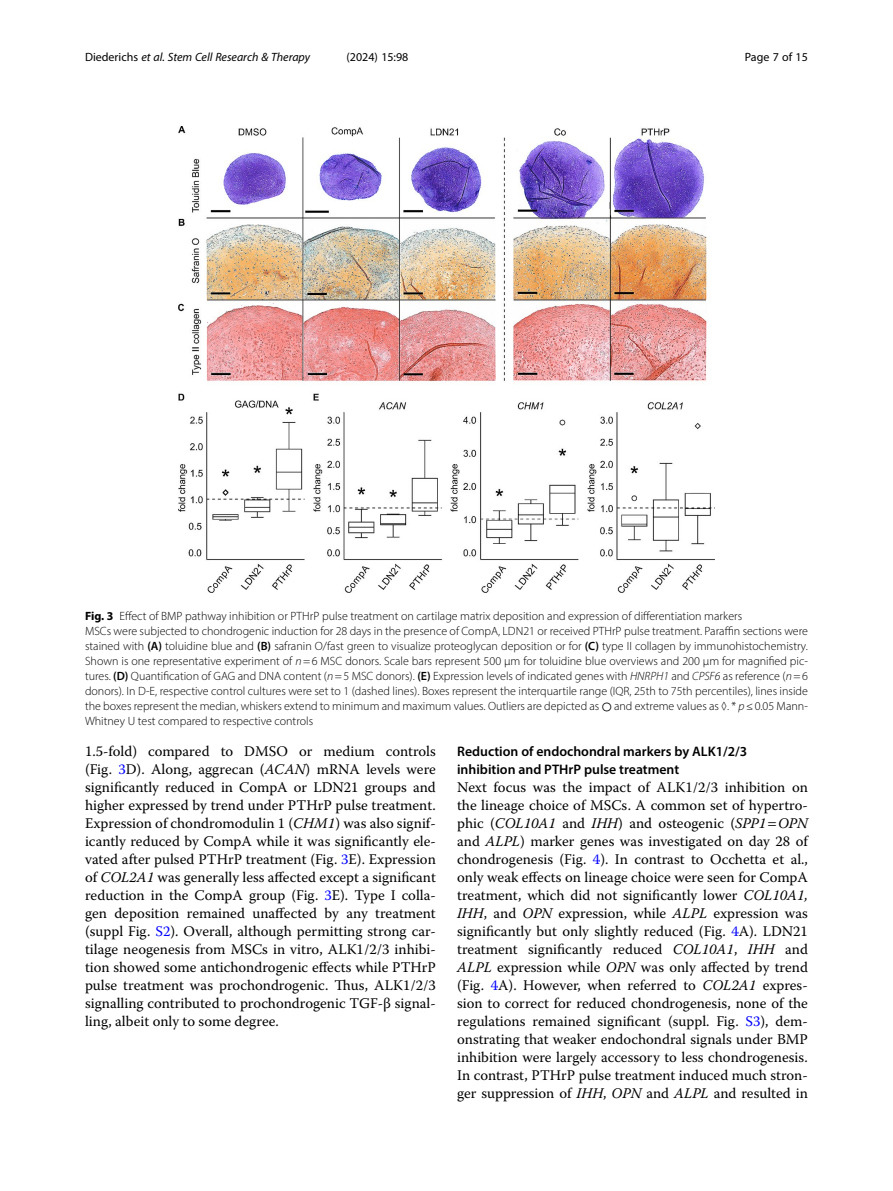
<style>
.page{position:relative;width:893px;height:1191px;background:#fff}
.page>*{position:absolute;margin:0;border:0;box-sizing:border-box;transform-origin:0 0}
.Body_Text{font:14.7px/18px "Warnock Pro";color:#000;text-align:justify}
.Body_Text_Indent{font:14.7px/18px "Warnock Pro";color:#000;text-align:justify}
.Head_2{font:600 13.8px/18px "Myriad Pro";color:#000}
.Figure_Caption{font:300 12px/15px "Myriad Pro";color:#000;text-align:justify}
.t1{font:italic 12px "Myriad Pro";color:#000}
.t2{font:12px "Myriad Pro";color:#000}
.s1{font-style:normal}
.s2{font-weight:700}
.s3{font-weight:600}
.s4{font-style:italic}
.s5{font-family:"STIX";font-weight:400}
.s6{color:#00f}
</style>
<div class="page">
<img style="left:179px;top:126px;width:535px;height:467px">
<p class="t1" style="left:85px;top:50px;width:227px"><span class="s1">Diederichs</span> et al. Stem Cell Research &amp; Therapy</p>
<p class="t2" style="left:347px;top:50px;width:63px">(2024) 15:98</p>
<p class="t2" style="left:745px;top:50px;width:65px">Page 7 of 15</p>
<p class="Figure_Caption" style="left:85px;top:608px;width:659px"><span class="s2">Fig. 3</span> Effect of BMP pathway inhibition or PTHrP pulse treatment on cartilage matrix deposition and expression of differentiation markers</p>
<p class="Figure_Caption" style="left:85px;top:623px;width:724px">MSCs were subjected to chondrogenic induction for 28 days in the presence of CompA, LDN21 or received PTHrP pulse treatment. Paraffin sections were stained with <span class="s3">(A)</span> toluidine blue and <span class="s3">(B)</span> safranin O/fast green to visualize proteoglycan deposition or for <span class="s3">(C)</span> type II collagen by immunohistochemistry.<br>Shown is one representative experiment of <span class="s4">n</span>=6 MSC donors. Scale bars represent 500 μm for toluidine blue overviews and 200 μm for magnified pic&shy;tures. <span class="s3">(D)</span> Quantification of GAG and DNA content (<span class="s4">n</span>=5 MSC donors). <span class="s3">(E)</span> Expression levels of indicated genes with <span class="s4">HNRPH1</span> and <span class="s4">CPSF6</span> as reference (<span class="s4">n</span>=6 donors). In D-E, respective control cultures were set to 1 (dashed lines). Boxes represent the interquartile range (IQR, 25th to 75th percentiles), lines inside the boxes represent the median, whiskers extend to minimum and maximum values. Outliers are depicted as <span class="s5">○</span> and extreme values as ◊. * <span class="s4">p</span>≤0.05 Mann-Whitney U test compared to respective controls</p>
<p class="Body_Text_Indent" style="left:85px;top:742px;width:352px">1.5-fold) compared to DMSO or medium controls (Fig. <span class="s6">3</span>D). Along, aggrecan (<span class="s4">ACAN</span>) mRNA levels were significantly reduced in CompA or LDN21 groups and higher expressed by trend under PTHrP pulse treatment.<br>Expression of chondromodulin 1 (<span class="s4">CHM1</span>) was also signif&shy;icantly reduced by CompA while it was significantly ele&shy;vated after pulsed PTHrP treatment (Fig. <span class="s6">3</span>E). Expression of <span class="s4">COL2A1</span> was generally less affected except a significant reduction in the CompA group (Fig. <span class="s6">3</span>E). Type I colla&shy;gen deposition remained unaffected by any treatment (suppl Fig. <span class="s6">S2</span>). Overall, although permitting strong car&shy;tilage neogenesis from MSCs in vitro, ALK1/2/3 inhibi&shy;tion showed some antichondrogenic effects while PTHrP pulse treatment was prochondrogenic. Thus, ALK1/2/3 signalling contributed to prochondrogenic TGF-β signal&shy;ling, albeit only to some degree.</p>
<p class="Head_2" style="left:457px;top:742px;width:292px">Reduction of endochondral markers by ALK1/2/3 inhibition and PTHrP pulse treatment</p>
<p class="Body_Text" style="left:457px;top:778px;width:352px">Next focus was the impact of ALK1/2/3 inhibition on the lineage choice of MSCs. A common set of hypertro&shy;phic (<span class="s4">COL10A1</span> and <span class="s4">IHH</span>) and osteogenic (<span class="s4">SPP1 OPN </span>and <span class="s4">ALPL</span>) marker genes was investigated on day 28 of chondrogenesis (Fig. <span class="s6">4</span>). In contrast to Occhetta et al., only weak effects on lineage choice were seen for CompA treatment, which did not significantly lower <span class="s4">COL10A1, IHH</span>, and <span class="s4">OPN</span> expression, while <span class="s4">ALPL</span> expression was significantly but only slightly reduced (Fig. <span class="s6">4</span>A). LDN21 treatment significantly reduced <span class="s4">COL10A1</span>, <span class="s4">IHH</span> and <span class="s4">ALPL</span> expression while <span class="s4">OPN</span> was only affected by trend (Fig. <span class="s6">4</span>A). However, when referred to <span class="s4">COL2A1</span> expres&shy;sion to correct for reduced chondrogenesis, none of the regulations remained significant (suppl. Fig. <span class="s6">S3</span>), dem&shy;onstrating that weaker endochondral signals under BMP inhibition were largely accessory to less chondrogenesis.<br>In contrast, PTHrP pulse treatment induced much stron&shy;ger suppression of <span class="s4">IHH</span>, <span class="s4">OPN</span> and <span class="s4">ALPL</span> and resulted in</p>
</div>
